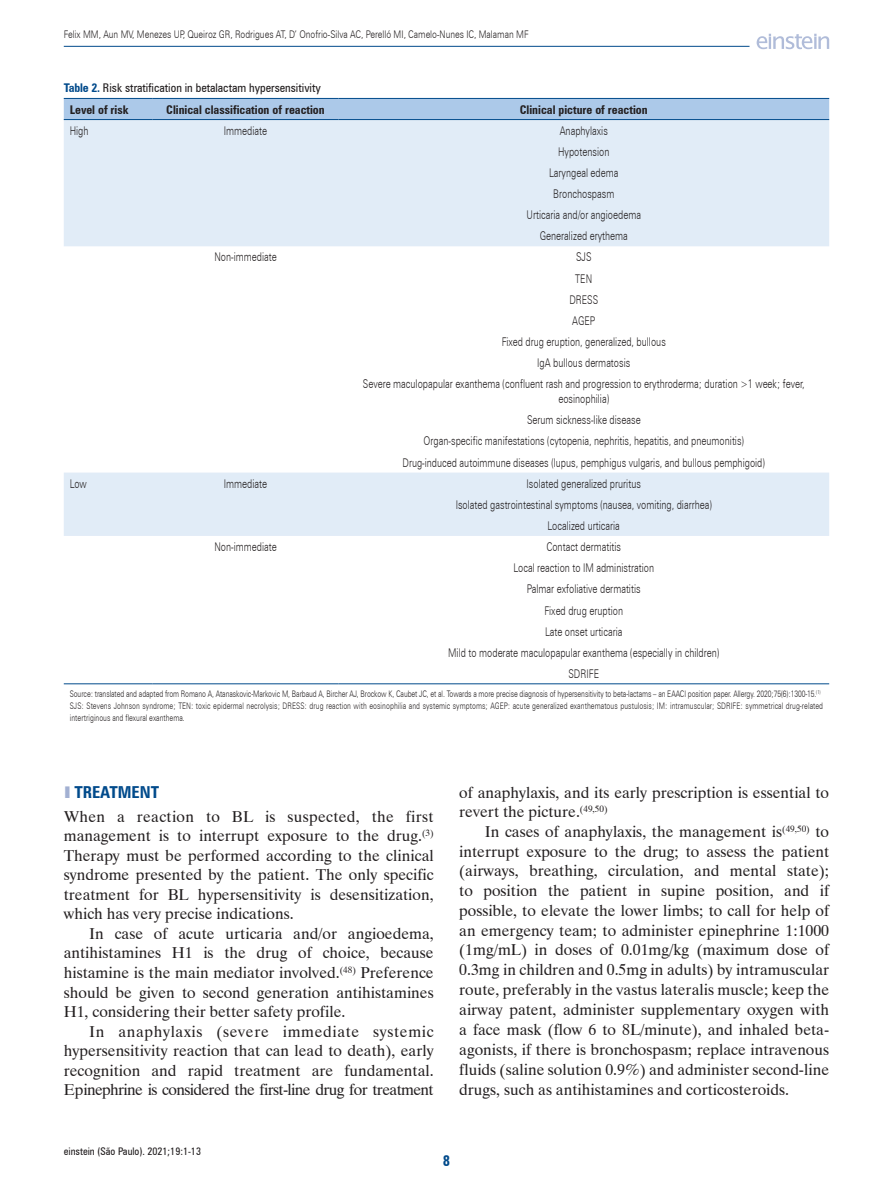
<style>
.page{position:relative;width:893px;height:1191px;background:#fff}
.page>*{position:absolute;margin:0;border:0;box-sizing:border-box;transform-origin:0 0}
.t1{font:700 condensed 16.5px "Zurich BT";color:#004a8b}
.t2{font:15.75px/19.8px "Dutch 801 BT";color:#231f20;text-align:justify}
.t3{font:700 condensed 15px "Zurich BT";color:#004a8b}
.t4{font:300 12px/21.1px "Zurich BT";color:#231f20;text-align:center;scale:.75 1}
.t5{font:condensed 12px/21.5px "Zurich BT";color:#231f20}
.t6{font:700 condensed 12px "Zurich BT";color:#231f20}
.t7{font:300 10.5px "Zurich BT";color:#231f20;scale:.8 1}
.t8{font:condensed 10.5px "Zurich BT";color:#231f20}
.t9{font:300 9px/12px "Zurich BT";color:#231f20;scale:.75 1}
.s1{font-weight:700;color:#004a8b}
.s2{font-weight:700}
.s3{color:#a2b0d2}
</style>
<div class="page">
<svg style="left:757px;top:34px;width:72px;height:15px"></svg>
<hr style="left:64px;top:46px;width:685px;height:1px;background:#004a8b">
<div style="left:64px;top:99px;width:765px;height:20px;background:#acc9e9"></div>
<div style="left:64px;top:120px;width:765px;height:126px;background:#e1ecf7"></div>
<div style="left:64px;top:472px;width:765px;height:64px;background:#e1ecf7"></div>
<hr style="left:64px;top:683px;width:89px;height:1px;background:#004a8b">
<hr style="left:153px;top:683px;width:185px;height:1px;background:#004a8b">
<hr style="left:338px;top:683px;width:491px;height:1px;background:#004a8b">
<hr style="left:64px;top:98px;width:89px;height:1px;background:#004a8b">
<hr style="left:153px;top:98px;width:185px;height:1px;background:#004a8b">
<hr style="left:338px;top:98px;width:491px;height:1px;background:#004a8b">
<hr style="left:64px;top:119px;width:89px;height:1px;background:#004a8b">
<hr style="left:153px;top:119px;width:185px;height:1px;background:#004a8b">
<hr style="left:338px;top:119px;width:491px;height:1px;background:#004a8b">
<p class="t7" style="left:64px;top:28px;width:583px">Felix MM, Aun MV, Menezes UP, Queiroz GR, Rodrigues AT, D’ Onofrio-Silva AC, Perelló MI, Camelo-Nunes IC, Malaman MF</p>
<p class="t5" style="left:70px;top:77px;width:253px;text-indent:-6px"><span class="s1">Table 2.</span> Risk stratification in betalactam hypersensitivity<br><span class="s2">Level of risk</span></p>
<p class="t6" style="left:166px;top:102px;width:160px">Clinical classification of reaction</p>
<p class="t6" style="left:520px;top:102px;width:129px">Clinical picture of reaction</p>
<p class="t4" style="left:70px;top:120px;width:27px">High</p>
<p class="t4" style="left:224px;top:120px;width:59px">Immediate</p>
<p class="t4" style="left:527px;top:120px;width:154px">Anaphylaxis<br>Hypotension<br>Laryngeal edema<br>Bronchospasm<br>Urticaria and/or angioedema<br>Generalized erythema</p>
<p class="t4" style="left:214px;top:246px;width:85px">Non-immediate</p>
<p class="t4" style="left:363px;top:246px;width:590px">SJS<br>TEN<br>DRESS<br>AGEP<br>Fixed drug eruption, generalized, bullous<br>IgA bullous dermatosis<br>Severe maculopapular exanthema (confluent rash and progression to erythroderma; duration &gt;1 week; fever,</p>
<p class="t4" style="left:403px;top:388px;width:485px">eosinophilia)<br>Serum sickness-like disease<br>Organ-specific manifestations (cytopenia, nephritis, hepatitis, and pneumonitis)<br>Drug-induced autoimmune diseases (lupus, pemphigus vulgaris, and bullous pemphigoid)</p>
<p class="t4" style="left:70px;top:473px;width:24px">Low</p>
<p class="t4" style="left:224px;top:473px;width:59px">Immediate</p>
<p class="t4" style="left:456px;top:473px;width:343px">Isolated generalized pruritus<br>Isolated gastrointestinal symptoms (nausea, vomiting, diarrhea)<br>Localized urticaria</p>
<p class="t4" style="left:214px;top:536px;width:85px">Non-immediate</p>
<p class="t4" style="left:448px;top:536px;width:363px">Contact dermatitis<br>Local reaction to IM administration<br>Palmar exfoliative dermatitis<br>Fixed drug eruption<br>Late onset urticaria<br>Mild to moderate maculopapular exanthema (especially in children)<br>SDRIFE</p>
<p class="t9" style="left:70px;top:687px;width:1006px">Source: translated and adapted from Romano A, Atanaskovic-Markovic M, Barbaud A, Bircher AJ, Brockow K, Caubet JC, et al. Towards a more precise diagnosis of hypersensitivity to beta-lactams – an EAACI position paper. Allergy. 2020;75(6):1300-15.<sup>(1)<br></sup>SJS: Stevens Johnson syndrome; TEN: toxic epidermal necrolysis; DRESS: drug reaction with eosinophilia and systemic symptoms; AGEP: acute generalized exanthematous pustulosis; IM: intramuscular; SDRIFE: symmetrical drug-related intertriginous and flexural exanthema.</p>
<p class="t1" style="left:64px;top:782px;width:97px"><span class="s3">❚</span> TREATMENT</p>
<p class="t2" style="left:64px;top:806px;width:371px">When a reaction to BL is suspected, the first management is to interrupt exposure to the drug.<sup>(3)<br></sup>Therapy must be performed according to the clinical syndrome presented by the patient. The only specific treatment for BL hypersensitivity is desensitization, which has very precise indications.</p>
<p class="t2" style="left:64px;top:923px;width:371px;text-indent:26px">In case of acute urticaria and/or angioedema, antihistamines H1 is the drug of choice, because histamine is the main mediator involved.<sup>(48)</sup> Preference should be given to second generation antihistamines H1, considering their better safety profile.</p>
<p class="t2" style="left:64px;top:1021px;width:371px;text-indent:26px">In anaphylaxis (severe immediate systemic hypersensitivity reaction that can lead to death), early recognition and rapid treatment are fundamental.<br>Epinephrine is considered the first-line drug for treatment</p>
<p class="t2" style="left:459px;top:782px;width:371px">of anaphylaxis, and its early prescription is essential to revert the picture.<sup>(49,50)</sup></p>
<p class="t2" style="left:459px;top:821px;width:371px;text-indent:26px">In cases of anaphylaxis, the management is<sup>(49,50)</sup> to interrupt exposure to the drug; to assess the patient (airways, breathing, circulation, and mental state); to position the patient in supine position, and if possible, to elevate the lower limbs; to call for help of an emergency team; to administer epinephrine 1:1000 (1mg/mL) in doses of 0.01mg/kg (maximum dose of 0.3mg in children and 0.5mg in adults) by intramuscular route, preferably in the vastus lateralis muscle; keep the airway patent, administer supplementary oxygen with a face mask (flow 6 to 8L/minute), and inhaled beta&shy;agonists, if there is bronchospasm; replace intravenous fluids (saline solution 0.9%) and administer second-line drugs, such as antihistamines and corticosteroids.</p>
<p class="t8" style="left:64px;top:1144px;width:139px">einstein (São Paulo). 2021;19:1-13</p>
<p class="t3" style="left:443px;top:1151px;width:9px">8</p>
</div>
